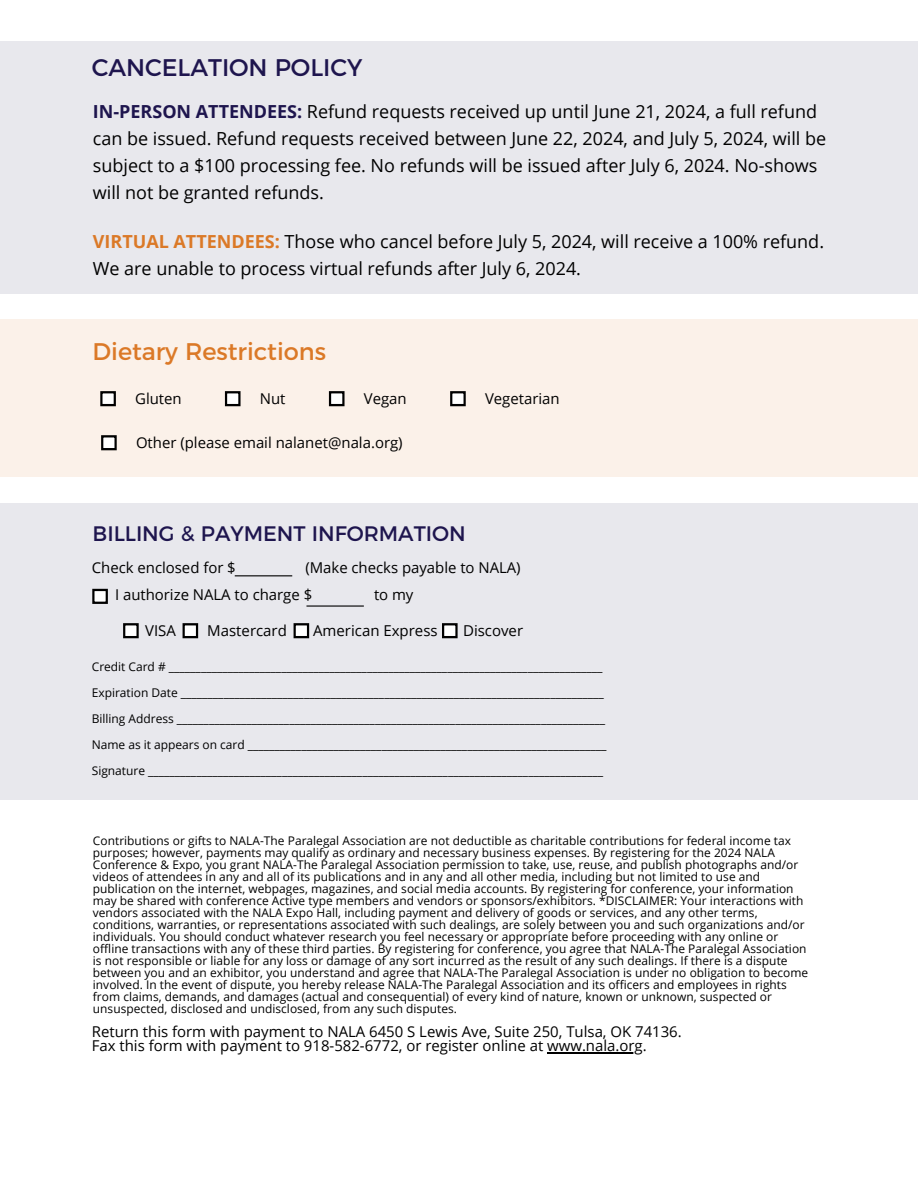
<style>
.page{position:relative;width:918px;height:1188px;background:#fff}
.page>*{position:absolute;margin:0;border:0;box-sizing:border-box;transform-origin:0 0}
.t1{font:24px "Montserrat";color:#db7927}
.t2{font:24px "Montserrat";color:#1e154e}
.t3{font:21px "Montserrat";color:#1e154e}
.t4{font:18px/27px "Open Sans";color:#000}
.t5{font:15px/27px "Open Sans";color:#000}
.t6{font:12px/12px "Open Sans";letter-spacing:.005em;color:#000}
.s1{font-weight:700;color:#1e154e}
.s2{font-weight:700;color:#db7927}
</style>
<div class="page">
<div style="left:0;top:319px;width:918px;height:158px;background:#fbf1e9"></div>
<div style="left:101px;top:392px;width:14px;height:13px;background:#fff"></div>
<div style="left:100px;top:391px;width:16px;height:15px;border:2px solid #000"></div>
<div style="left:0;top:503px;width:918px;height:297px;background:#e8e8ed"></div>
<hr style="left:235px;top:575px;width:57px;height:1px;background:#000">
<hr style="left:306px;top:605px;width:58px;height:2px;background:#000">
<div style="left:93px;top:590px;width:14px;height:13px;background:#fff"></div>
<div style="left:92px;top:589px;width:16px;height:15px;border:2px solid #000"></div>
<div style="left:124px;top:624px;width:14px;height:13px;background:#fff"></div>
<div style="left:123px;top:623px;width:16px;height:15px;border:2px solid #000"></div>
<div style="left:184px;top:624px;width:13px;height:13px;background:#fff"></div>
<div style="left:183px;top:623px;width:15px;height:15px;border:2px solid #000"></div>
<div style="left:295px;top:624px;width:13px;height:13px;background:#fff"></div>
<div style="left:294px;top:623px;width:15px;height:15px;border:2px solid #000"></div>
<div style="left:443px;top:624px;width:13px;height:13px;background:#fff"></div>
<div style="left:442px;top:623px;width:16px;height:15px;border:2px solid #000"></div>
<div style="left:0;top:41px;width:918px;height:252px;background:#e8e8ed"></div>
<hr style="left:547px;top:1052px;width:96px;height:1px;background:#000">
<div style="left:226px;top:392px;width:13px;height:13px;background:#fff"></div>
<div style="left:225px;top:391px;width:16px;height:15px;border:2px solid #000"></div>
<div style="left:330px;top:392px;width:13px;height:13px;background:#fff"></div>
<div style="left:329px;top:391px;width:16px;height:15px;border:2px solid #000"></div>
<div style="left:451px;top:392px;width:14px;height:13px;background:#fff"></div>
<div style="left:450px;top:391px;width:16px;height:15px;border:2px solid #000"></div>
<div style="left:102px;top:436px;width:14px;height:13px;background:#fff"></div>
<div style="left:101px;top:435px;width:16px;height:15px;border:2px solid #000"></div>
<h4 class="t2" style="left:92px;top:53px;width:272px">CANCELATION POLICY</h4>
<h6 class="t4" style="left:93px;top:97px;width:735px"><span class="s1">IN-PERSON ATTENDEES:</span> Refund requests received up until June 21, 2024, a full refund can be issued. Refund requests received between June 22, 2024, and July 5, 2024, will be subject to a $100 processing fee. No refunds will be issued after July 6, 2024. No-shows will not be granted refunds.</h6>
<p class="t4" style="left:93px;top:228px;width:733px"><span class="s2">VIRTUAL ATTENDEES:</span> Those who cancel before July 5, 2024, will receive a 100% refund.<br>We are unable to process virtual refunds after July 6, 2024.</p>
<h4 class="t1" style="left:93px;top:337px;width:235px">Dietary Restrictions</h4>
<p class="t5" style="left:135px;top:385px;width:48px">Gluten</p>
<p class="t5" style="left:260px;top:385px;width:27px">Nut</p>
<p class="t5" style="left:364px;top:385px;width:44px">Vegan</p>
<h5 class="t5" style="left:485px;top:385px;width:76px">Vegetarian</h5>
<h6 class="t5" style="left:136px;top:429px;width:268px">Other (please email nalanet@nala.org)</h6>
<h2 class="t3" style="left:93px;top:521px;width:375px">BILLING &amp; PAYMENT INFORMATION</h2>
<h1 class="t5" style="left:92px;top:554px;width:145px">Check enclosed for $</h1>
<h1 class="t5" style="left:115px;top:554px;width:407px;text-indent:190px">(Make checks payable to NALA)<br>I authorize NALA to charge $</h1>
<h1 class="t5" style="left:374px;top:581px;width:41px">to my</h1>
<h6 class="t5" style="left:145px;top:617px;width:32px">VISA</h6>
<p class="t5" style="left:207px;top:617px;width:81px">Mastercard</p>
<p class="t5" style="left:313px;top:617px;width:126px">American Express</p>
<p class="t5" style="left:463px;top:617px;width:62px">Discover</p>
<h6 class="t6" style="left:92px;top:660px;width:512px">Credit Card # _________________________________________________________________________________</h6>
<h3 class="t6" style="left:92px;top:686px;width:514px">Expiration Date _______________________________________________________________________________</h3>
<p class="t6" style="left:92px;top:712px;width:515px">Billing Address ________________________________________________________________________________</p>
<h6 class="t6" style="left:92px;top:738px;width:516px">Name as it appears on card ___________________________________________________________________</h6>
<h6 class="t6" style="left:92px;top:764px;width:513px">Signature _____________________________________________________________________________________</h6>
<p class="t6" style="left:93px;top:835px;width:717px">Contributions or gifts to NALA-The Paralegal Association are not deductible as charitable contributions for federal income tax purposes; however, payments may qualify as ordinary and necessary business expenses. By registering for the 2024 NALA Conference &amp; Expo, you grant NALA-The Paralegal Association permission to take, use, reuse, and publish photographs and/or videos of attendees in any and all of its publications and in any and all other media, including but not limited to use and publication on the internet, webpages, magazines, and social media accounts. By registering for conference, your information may be shared with conference Active type members and vendors or sponsors/exhibitors. *DISCLAIMER: Your interactions with vendors associated with the NALA Expo Hall, including payment and delivery of goods or services, and any other terms, conditions, warranties, or representations associated with such dealings, are solely between you and such organizations and/or individuals. You should conduct whatever research you feel necessary or appropriate before proceeding with any online or offline transactions with any of these third parties. By registering for conference, you agree that NALA-The Paralegal Association is not responsible or liable for any loss or damage of any sort incurred as the result of any such dealings. If there is a dispute between you and an exhibitor, you understand and agree that NALA-The Paralegal Association is under no obligation to become involved. In the event of dispute, you hereby release NALA-The Paralegal Association and its officers and employees in rights from claims, demands, and damages (actual and consequential) of every kind of nature, known or unknown, suspected or unsuspected, disclosed and undisclosed, from any such disputes.</p>
<p class="t5" style="left:92px;top:1023px;width:592px;line-height:14.7px">Return this form with payment to NALA 6450 S Lewis Ave, Suite 250, Tulsa, OK 74136.<br>Fax this form with payment to 918-582-6772, or register online at www.nala.org.</p>
</div>
